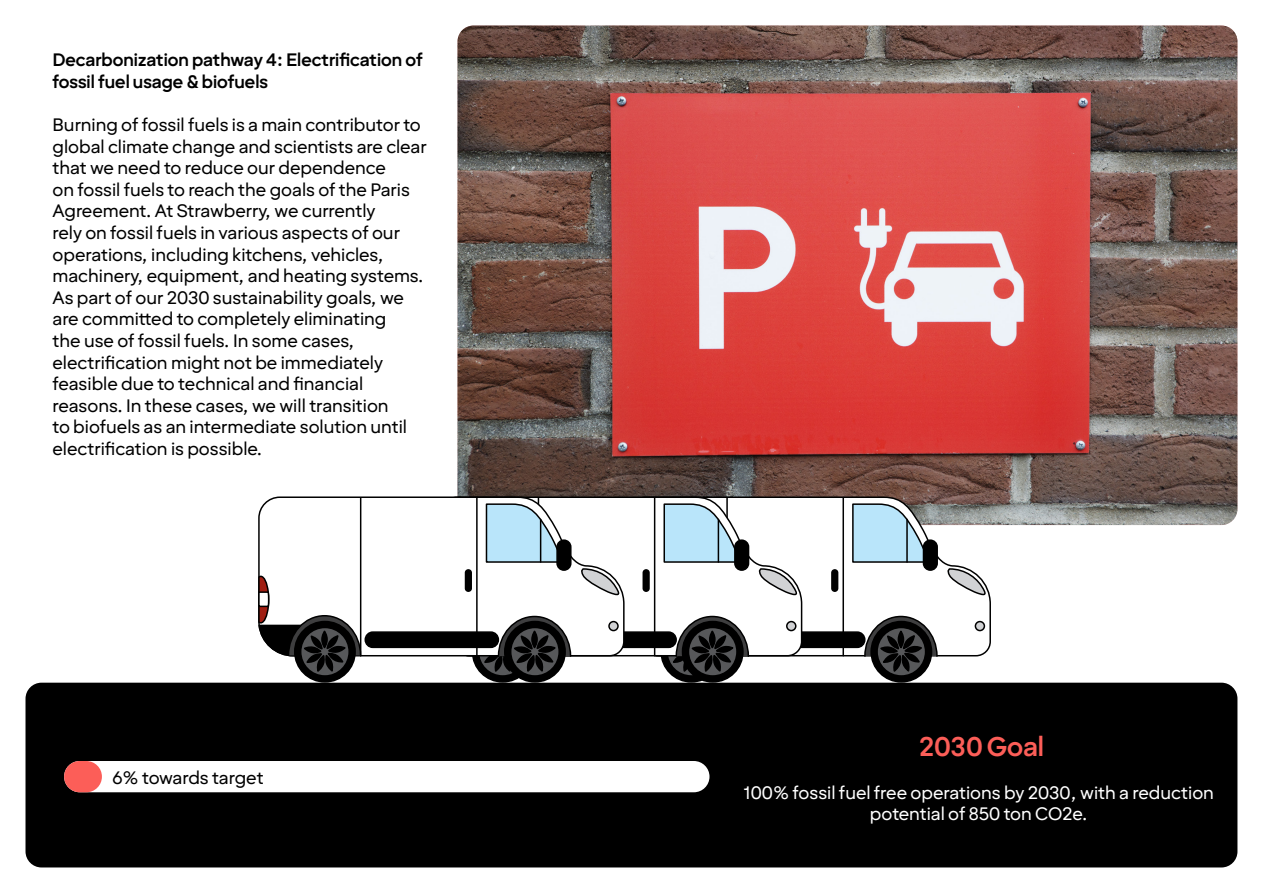
<style>
.page{position:relative;width:1263px;height:893px;background:#fff}
.page>*{position:absolute;margin:0;border:0;box-sizing:border-box;transform-origin:0 0}
.t1{font:700 27px "Strawberry Sans Text";color:#fc5e58}
.t2{font:18px/21.6px "Strawberry Sans Text";color:#000}
.t3{font:18px/21.6px "Strawberry Sans Text";color:#fff;text-align:center}
.t4{font:700 18px/21.6px "Strawberry Sans Text";color:#000}
</style>
<div class="page">
<img style="left:457px;top:26px;width:780px;height:499px">
<div style="left:26px;top:683px;width:1211px;height:184px;background:#000;border-radius:16px"></div>
<div style="left:64px;top:761px;width:645px;height:31px;background:#fff;border-radius:16px"></div>
<svg style="left:803px;top:496px;width:189px;height:161px"></svg>
<svg style="left:946px;top:569px;width:41px;height:27px"></svg>
<svg style="left:851px;top:503px;width:84px;height:60px;background:#accad9"></svg>
<div style="left:732px;top:632px;width:133px;height:15px;background:#000;border-radius:8px"></div>
<div style="left:731px;top:631px;width:134px;height:17px;border:2px solid #000;border-radius:8px"></div>
<div style="left:923px;top:540px;width:14px;height:30px;background:#000;border-radius:7px"></div>
<div style="left:923px;top:539px;width:15px;height:32px;border:2px solid #000;border-radius:7px"></div>
<div style="left:975px;top:622px;width:9px;height:9px;background:#d1d2d4;border-radius:50%"></div>
<div style="left:975px;top:621px;width:10px;height:10px;border:2px solid #000;border-radius:50%"></div>
<hr style="left:842px;top:498px;width:2px;height:158px;background:#000">
<div style="left:832px;top:570px;width:6px;height:21px;background:#000;border-radius:3px"></div>
<div style="left:831px;top:569px;width:7px;height:23px;border:2px solid #000;border-radius:3px"></div>
<hr style="left:906px;top:519px;width:2px;height:43px;background:#000">
<svg style="left:871px;top:621px;width:60px;height:61px"></svg>
<div style="left:876px;top:627px;width:50px;height:50px;border:2px solid #000;border-radius:50%"></div>
<svg style="left:863px;top:615px;width:75px;height:57px"></svg>
<svg style="left:661px;top:621px;width:60px;height:61px"></svg>
<svg style="left:625px;top:496px;width:178px;height:161px"></svg>
<svg style="left:758px;top:569px;width:40px;height:27px"></svg>
<svg style="left:663px;top:503px;width:83px;height:60px"></svg>
<div style="left:735px;top:540px;width:13px;height:30px;background:#000;border-radius:7px"></div>
<div style="left:734px;top:539px;width:15px;height:32px;border:2px solid #000;border-radius:7px"></div>
<div style="left:787px;top:622px;width:9px;height:9px;background:#d1d2d4;border-radius:50%"></div>
<div style="left:786px;top:621px;width:10px;height:10px;border:2px solid #000;border-radius:50%"></div>
<hr style="left:654px;top:498px;width:1px;height:158px;background:#000">
<hr style="left:718px;top:519px;width:1px;height:43px;background:#000">
<svg style="left:682px;top:621px;width:61px;height:61px"></svg>
<div style="left:688px;top:627px;width:50px;height:50px;border:2px solid #000;border-radius:50%"></div>
<svg style="left:472px;top:621px;width:61px;height:61px"></svg>
<div style="left:478px;top:627px;width:50px;height:50px;border:2px solid #000;border-radius:50%"></div>
<svg style="left:258px;top:496px;width:367px;height:161px"></svg>
<svg style="left:580px;top:569px;width:170px;height:103px"></svg>
<svg style="left:485px;top:503px;width:83px;height:60px"></svg>
<div style="left:365px;top:632px;width:133px;height:15px;background:#000;border-radius:8px"></div>
<div style="left:364px;top:631px;width:135px;height:17px;border:2px solid #000;border-radius:8px"></div>
<div style="left:557px;top:540px;width:14px;height:30px;background:#000;border-radius:7px"></div>
<div style="left:556px;top:539px;width:15px;height:32px;border:2px solid #000;border-radius:7px"></div>
<div style="left:609px;top:622px;width:9px;height:9px;background:#d1d2d4;border-radius:50%"></div>
<div style="left:608px;top:621px;width:11px;height:10px;border:2px solid #000;border-radius:50%"></div>
<hr style="left:476px;top:498px;width:2px;height:158px;background:#000">
<hr style="left:360px;top:498px;width:1px;height:158px;background:#000">
<div style="left:465px;top:570px;width:6px;height:21px;background:#000;border-radius:3px"></div>
<div style="left:465px;top:569px;width:7px;height:23px;border:2px solid #000;border-radius:3px"></div>
<hr style="left:540px;top:519px;width:1px;height:43px;background:#000">
<svg style="left:505px;top:621px;width:60px;height:61px"></svg>
<div style="left:510px;top:627px;width:50px;height:50px;border:2px solid #000;border-radius:50%"></div>
<svg style="left:435px;top:575px;width:137px;height:97px"></svg>
<svg style="left:295px;top:621px;width:60px;height:61px"></svg>
<div style="left:300px;top:627px;width:50px;height:50px;border:2px solid #000;border-radius:50%"></div>
<svg style="left:258px;top:575px;width:104px;height:97px"></svg>
<div style="left:64px;top:761px;width:38px;height:31px;background:#fc5e58;border-radius:16px"></div>
<p class="t4" style="left:52px;top:48px;width:372px">Decarbonization pathway 4: Electrification of fossil fuel usage &amp; biofuels</p>
<p class="t2" style="left:52px;top:113px;width:376px">Burning of fossil fuels is a main contributor to global climate change and scientists are clear that we need to reduce our dependence<br>on fossil fuels to reach the goals of the Paris Agreement. At Strawberry, we currently<br>rely on fossil fuels in various aspects of our operations, including kitchens, vehicles, machinery, equipment, and heating systems.<br>As part of our 2030 sustainability goals, we are committed to completely eliminating<br>the use of fossil fuels. In some cases, electrification might not be immediately feasible due to technical and financial reasons. In these cases, we will transition<br>to biofuels as an intermediate solution until electrification is possible.</p>
<p class="t2" style="left:112px;top:766px;width:153px">6% towards target</p>
<p class="t1" style="left:919px;top:729px;width:126px">2030 Goal</p>
<p class="t3" style="left:743px;top:781px;width:472px">100% fossil fuel free operations by 2030, with a reduction potential of 850 ton CO2e.</p>
</div>
